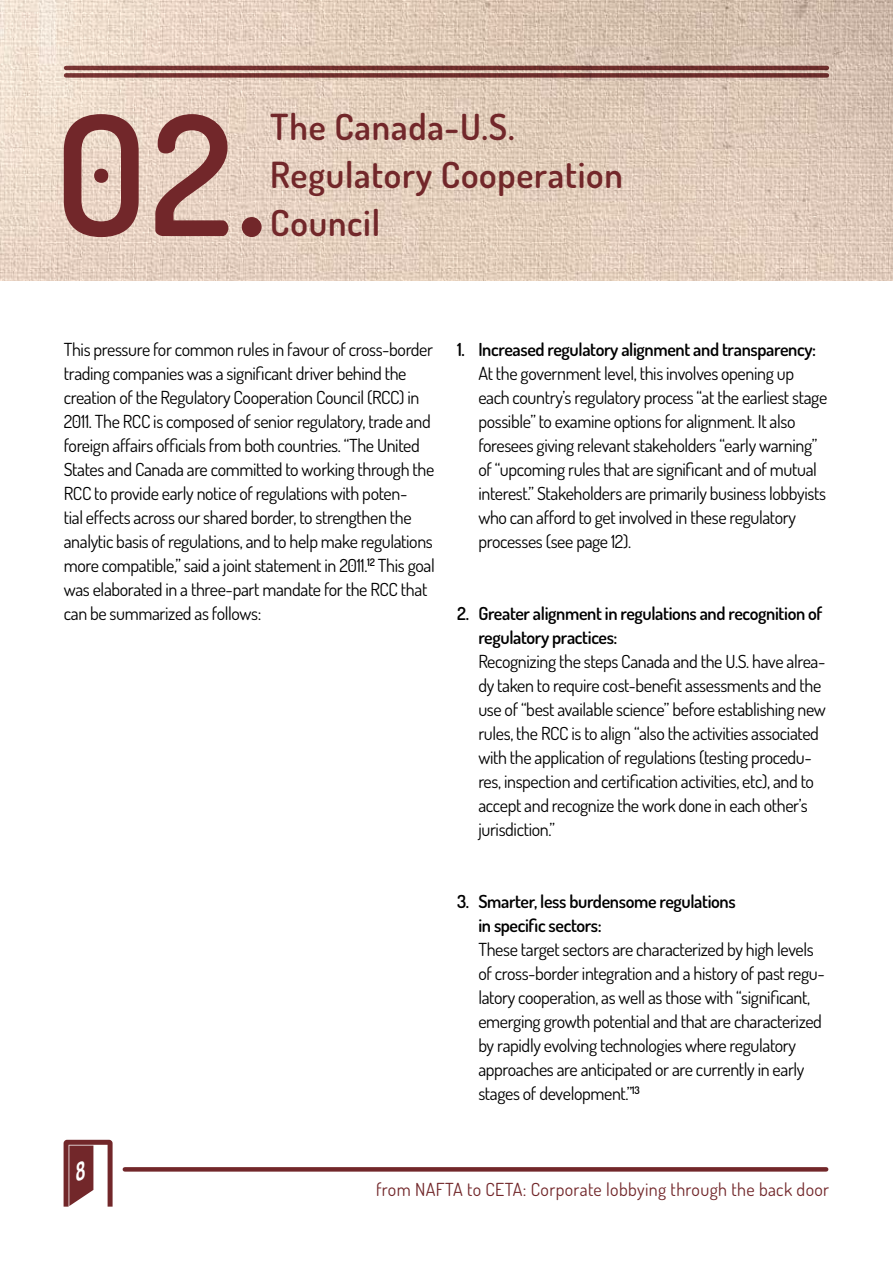
<style>
.page{position:relative;width:893px;height:1263px;background:#fff}
.page>*{position:absolute;margin:0;border:0;box-sizing:border-box;transform-origin:0 0}
.t1{font:600 166.8px "Dosis";color:#72272a}
.t2{font:600 36px/48px "Dosis";letter-spacing:.02em;color:#72272a}
.t3{font:18px/24px "Dosis";letter-spacing:-.02em;color:#000}
.t4{font:600 18px/24px "Dosis";letter-spacing:-.02em;color:#000}
.t5{font:18px "Dosis";letter-spacing:.02em;color:#72272a}
</style>
<div class="page">
<img style="left:0;top:0;width:893px;height:281px">
<svg style="left:125px;top:1167px;width:701px;height:4px;background:#762d30"></svg>
<svg style="left:66px;top:66px;width:761px;height:4px;background:#6f2f2c"></svg>
<div style="left:66px;top:73px;width:761px;height:5px;background:#6e2e2c"></div>
<svg style="left:64px;top:1140px;width:49px;height:66px"></svg>
<h1 class="t1" style="left:55px;top:67px;width:213px">02.</h1>
<h2 class="t2" style="left:270px;top:102px;width:354px">The Canada-U.S.<br>Regulatory Cooperation<br>Council</h2>
<p class="t3" style="left:64px;top:337px;width:373px">This pressure for common rules in favour of cross-border trading companies was a significant driver behind the creation of the Regulatory Cooperation Council (RCC) in 2011. The RCC is composed of senior regulatory, trade and foreign affairs officials from both countries. “The United States and Canada are committed to working through the RCC to provide early notice of regulations with poten-<br>tial effects across our shared border, to strengthen the analytic basis of regulations, and to help make regulations more compatible,” said a joint statement in 2011.<sup>12</sup> This goal was elaborated in a three-part mandate for the RCC that can be summarized as follows:</p>
<p class="t4" style="left:457px;top:337px;width:361px">1. Increased regulatory alignment and transparency:</p>
<p class="t3" style="left:478px;top:361px;width:350px">At the government level, this involves opening up each country’s regulatory process “at the earliest stage possible” to examine options for alignment. It also foresees giving relevant stakeholders “early warning” of “upcoming rules that are significant and of mutual interest.” Stakeholders are primarily business lobbyists who can afford to get involved in these regulatory processes (see page 12).</p>
<p class="t4" style="left:478px;top:601px;width:346px;text-indent:-21px">2. Greater alignment in regulations and recognition of regulatory practices:</p>
<p class="t3" style="left:478px;top:649px;width:349px">Recognizing the steps Canada and the U.S. have alrea&shy;dy taken to require cost-benefit assessments and the use of “best available science” before establishing new rules, the RCC is to align “also the activities associated with the application of regulations (testing procedu&shy;res, inspection and certification activities, etc), and to accept and recognize the work done in each other’s jurisdiction.”</p>
<p class="t4" style="left:478px;top:889px;width:259px;text-indent:-21px">3. Smarter, less burdensome regulations in specific sectors:</p>
<p class="t3" style="left:478px;top:937px;width:348px">These target sectors are characterized by high levels of cross-border integration and a history of past regu&shy;latory cooperation, as well as those with “significant, emerging growth potential and that are characterized by rapidly evolving technologies where regulatory approaches are anticipated or are currently in early stages of development.”<sup>13</sup></p>
<p class="t5" style="left:376px;top:1178px;width:455px">from NAFTA to CETA: Corporate lobbying through the back door</p>
</div>
